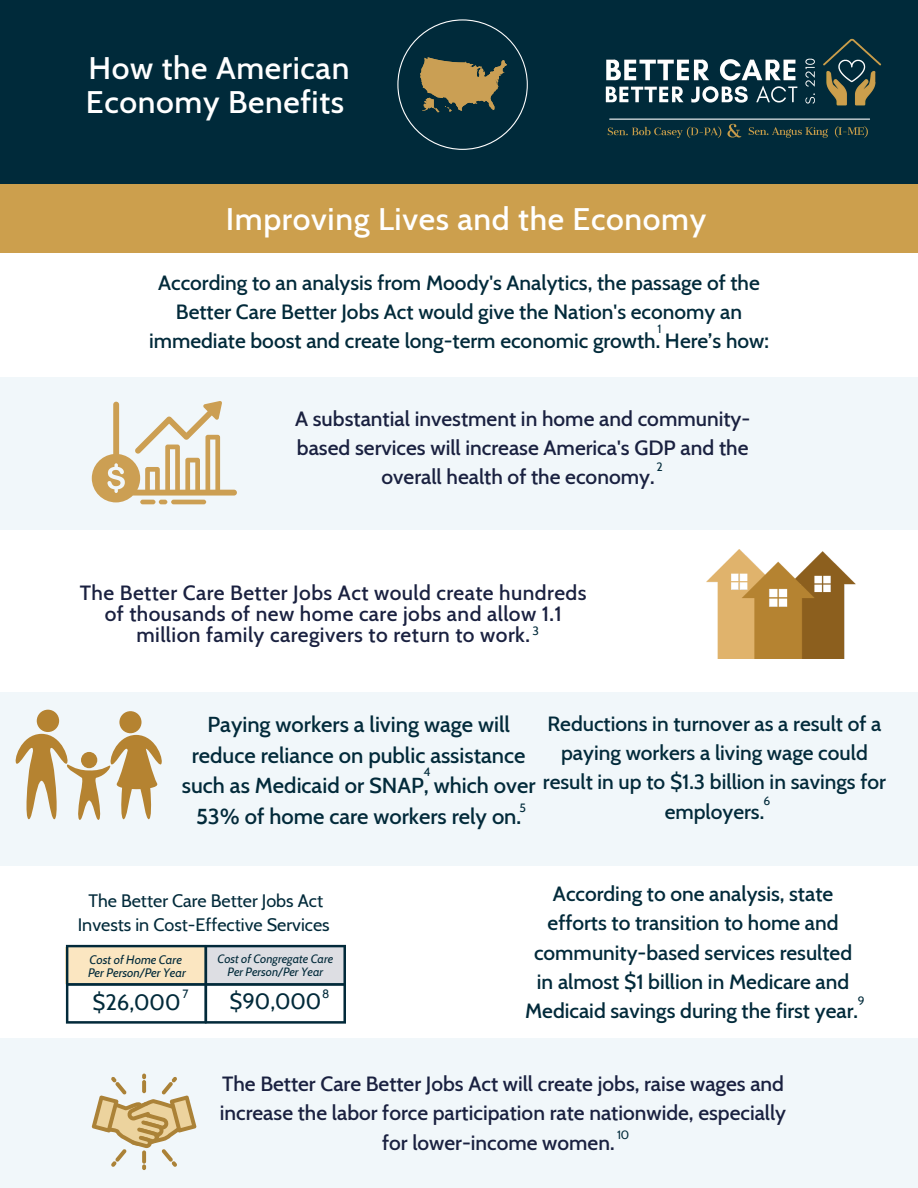
<style>
.page{position:relative;width:918px;height:1188px;background:#fff}
.page>*{position:absolute;margin:0;border:0;box-sizing:border-box;transform-origin:0 0}
.t1{font:500 31.8px/33.8px "Cabin";letter-spacing:.02em;color:#fff}
.t2{font:500 22.05px/30.8px "Cabin";color:#022a3a;text-align:center}
.t3{font:22.05px "Cabin";color:#022a3a}
.t4{font:500 21px/29.2px "Cabin";color:#022a3a;text-align:center}
.t5{font:500 21px/29.2px "Cabin";color:#1a2140;text-align:center}
.t6{font:500 21px/21.3px "Cabin";letter-spacing:.02em;color:#1a2140;text-align:center}
.t7{font:18px/24.8px "Cabin";color:#022a3a;text-align:center}
.t8{font:italic 12.3px "Cabin";color:#022a3a}
.t9{font:italic 12px/13px "Cabin";color:#022a3a;text-align:center}
.t10{font:12px "Cabin";color:#002a3a}
</style>
<div class="page">
<div style="left:0;top:0;width:918px;height:184px;background:#002a3a"></div>
<svg style="left:397px;top:19px;width:131px;height:131px"></svg>
<div style="left:0;top:184px;width:918px;height:69px;background:#cc9f4d"></div>
<div style="left:0;top:377px;width:918px;height:153px;background:#f1f7fa"></div>
<div style="left:0;top:1038px;width:918px;height:150px;background:#f1f7fa"></div>
<svg style="left:66px;top:945px;width:280px;height:79px"></svg>
<hr style="left:68px;top:983px;width:276px;height:3px;background:#022a3a">
<hr style="left:204px;top:947px;width:3px;height:75px;background:#022a3a">
<div style="left:0;top:693px;width:918px;height:173px;background:#f1f7fa"></div>
<img style="left:707px;top:549px;width:148px;height:109px">
<svg style="left:92px;top:401px;width:145px;height:103px"></svg>
<hr style="left:171px;top:500px;width:35px;height:4px;background:#cc9f53;border-radius:2px">
<div style="left:37px;top:710px;width:22px;height:22px;background:#b58331;border-radius:50%"></div>
<div style="left:119px;top:711px;width:23px;height:22px;background:#b58331;border-radius:50%"></div>
<svg style="left:15px;top:734px;width:147px;height:86px"></svg>
<img style="left:605px;top:38px;width:277px;height:100px">
<p class="t1" style="left:86px;top:51px;width:265px">How the American<br>Economy Benefits</p>
<p class="t1" style="left:226px;top:202px;width:482px">Improving Lives and the Economy</p>
<p class="t4" style="left:149px;top:268px;width:621px">According to an analysis from Moody's Analytics, the passage of the<br>Better Care Better Jobs Act would give the Nation's economy an immediate boost and create long-term economic growth. Here’s how:</p>
<p class="t10" style="left:658px;top:322px;width:5px">1</p>
<p class="t5" style="left:295px;top:403px;width:457px">A substantial investment in home and community&shy;based services will increase America's GDP and the overall health of the economy.</p>
<p class="t10" style="left:656px;top:459px;width:8px">2</p>
<p class="t6" style="left:80px;top:582px;width:508px">The Better Care Better Jobs Act would create hundreds of thousands of new home care jobs and allow 1.1 million family caregivers to return to work.</p>
<p class="t10" style="left:533px;top:623px;width:8px">3</p>
<p class="t2" style="left:182px;top:709px;width:355px">Paying workers a living wage will reduce reliance on public assistance such as Medicaid or SNAP, which over 53% of home care workers rely on.</p>
<p class="t10" style="left:423px;top:764px;width:8px">4</p>
<p class="t10" style="left:519px;top:801px;width:8px">5</p>
<p class="t4" style="left:543px;top:709px;width:345px">Reductions in turnover as a result of a paying workers a living wage could result in up to $1.3 billion in savings for employers.</p>
<p class="t10" style="left:764px;top:794px;width:8px">6</p>
<p class="t7" style="left:78px;top:888px;width:254px">The Better Care Better Jobs Act<br>Invests in Cost-Effective Services</p>
<p class="t8" style="left:90px;top:952px;width:94px">Cost of Home Care</p>
<p class="t8" style="left:88px;top:965px;width:99px">Per Person/Per Year</p>
<p class="t9" style="left:218px;top:952px;width:117px">Cost of Congregate Care<br>Per Person/Per Year</p>
<p class="t10" style="left:182px;top:986px;width:8px">7</p>
<p class="t10" style="left:322px;top:986px;width:9px">8</p>
<p class="t3" style="left:92px;top:989px;width:90px">$26,000</p>
<p class="t3" style="left:230px;top:988px;width:93px">$90,000</p>
<p class="t4" style="left:525px;top:879px;width:334px">According to one analysis, state efforts to transition to home and community-based services resulted in almost $1 billion in Medicare and Medicaid savings during the first year.</p>
<p class="t10" style="left:858px;top:993px;width:8px">9</p>
<p class="t5" style="left:220px;top:1069px;width:568px">The Better Care Better Jobs Act will create jobs, raise wages and increase the labor force participation rate nationwide, especially for lower-income women.</p>
<p class="t10" style="left:617px;top:1128px;width:14px">10</p>
</div>
